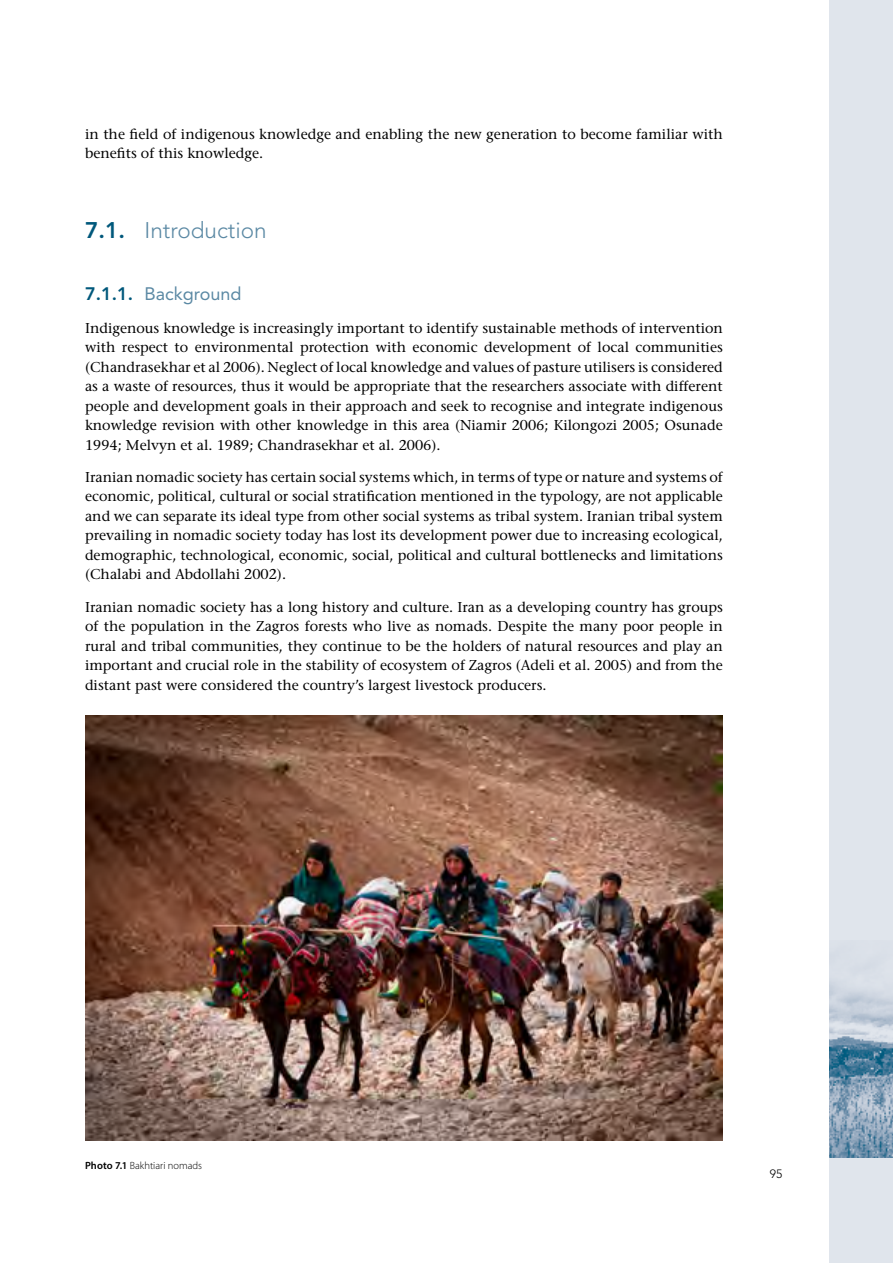
<style>
.page{position:relative;width:893px;height:1263px;background:#fff}
.page>*{position:absolute;margin:0;border:0;box-sizing:border-box;transform-origin:0 0}
.t1{font:300 22.5px "Avenir LT Std";color:#5b89a4}
.t2{font:18px "Avenir LT Std";color:#5b89a4}
.t3{font:14.25px/19.5px "Stone Serif";color:#000;text-align:justify}
.t4{font:300 12px "Avenir LT Std";color:#000}
.t5{font:300 10.5px "Myriad Pro";color:#000}
.s1{font-weight:800;color:#00587b}
.s2{font-weight:600}
</style>
<div class="page">
<div style="left:829px;top:0;width:64px;height:1263px;background:#e0e5ec"></div>
<img style="left:829px;top:954px;width:64px;height:203px">
<img style="left:85px;top:715px;width:638px;height:425px">
<p class="t3" style="left:85px;top:124px;width:639px">in the field of indigenous knowledge and enabling the new generation to become familiar with benefits of this knowledge.</p>
<h1 class="t1" style="left:85px;top:217px;width:183px"><span class="s1">7.1.</span> Introduction</h1>
<p class="t2" style="left:85px;top:284px;width:158px"><span class="s1">7.1.1.</span> Background</p>
<p class="t3" style="left:85px;top:318px;width:639px">Indigenous knowledge is increasingly important to identify sustainable methods of intervention with respect to environmental protection with economic development of local communities (Chandrasekhar et al 2006). Neglect of local knowledge and values of pasture utilisers is considered as a waste of resources, thus it would be appropriate that the researchers associate with different people and development goals in their approach and seek to recognise and integrate indigenous knowledge revision with other knowledge in this area (Niamir 2006; Kilongozi 2005; Osunade 1994; Melvyn et al. 1989; Chandrasekhar et al. 2006).</p>
<p class="t3" style="left:85px;top:467px;width:639px">Iranian nomadic society has certain social systems which, in terms of type or nature and systems of economic, political, cultural or social stratification mentioned in the typology, are not applicable and we can separate its ideal type from other social systems as tribal system. Iranian tribal system prevailing in nomadic society today has lost its development power due to increasing ecological, demographic, technological, economic, social, political and cultural bottlenecks and limitations (Chalabi and Abdollahi 2002).</p>
<p class="t3" style="left:85px;top:597px;width:639px">Iranian nomadic society has a long history and culture. Iran as a developing country has groups of the population in the Zagros forests who live as nomads. Despite the many poor people in rural and tribal communities, they continue to be the holders of natural resources and play an important and crucial role in the stability of ecosystem of Zagros (Adeli et al. 2005) and from the distant past were considered the country’s largest livestock producers.</p>
<p class="t5" style="left:85px;top:1159px;width:119px"><span class="s2">Photo 7.1</span> Bakhtiari nomads</p>
<p class="t4" style="left:770px;top:1167px;width:14px">95</p>
</div>
